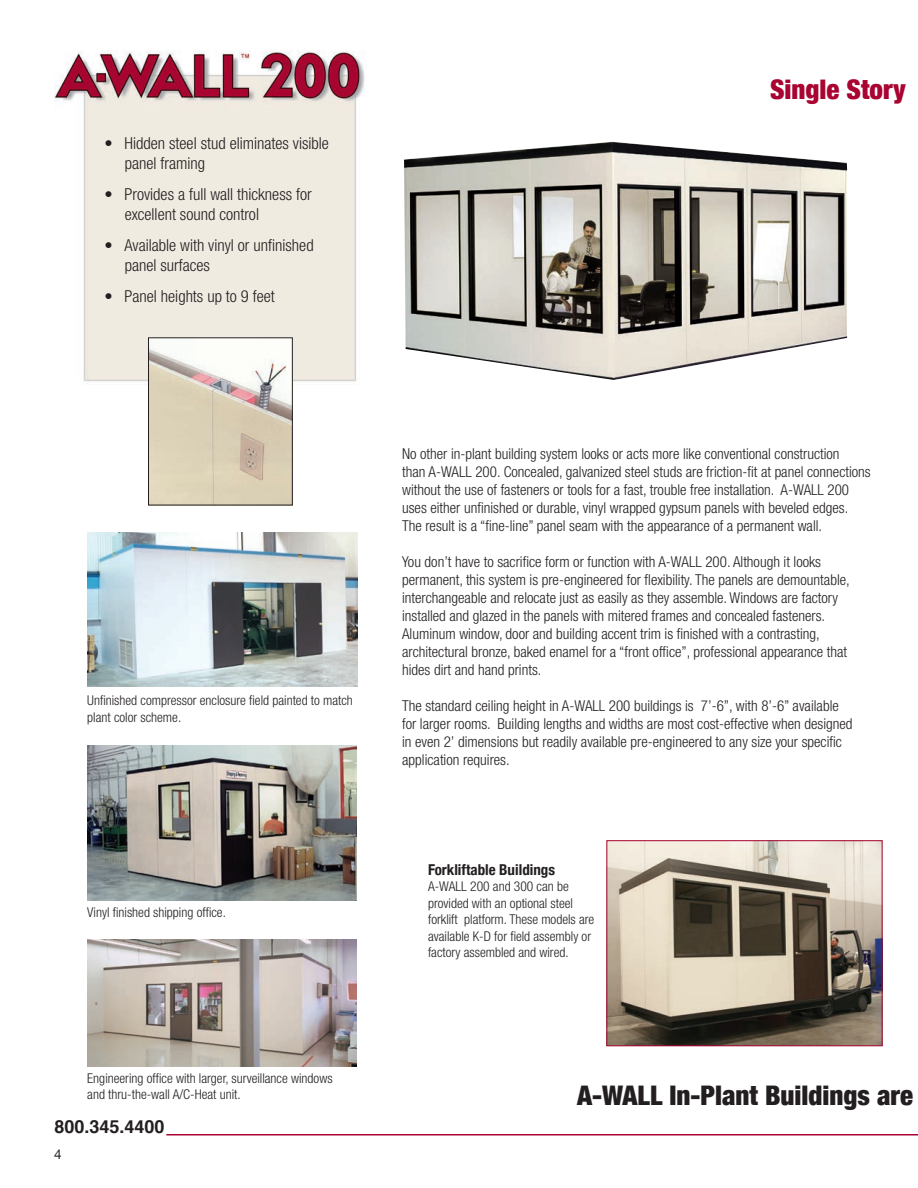
<style>
.page{position:relative;width:918px;height:1188px;background:#fff}
.page>*{position:absolute;margin:0;border:0;box-sizing:border-box;transform-origin:0 0}
.t1{font:900 condensed 27px "Helvetica Neue";color:#231f20}
.t2{font:900 condensed 27px "Helvetica Neue";color:#a90332}
.t3{font:700 18px "Helvetica";color:#231f20}
.t4{font:300 condensed 16.5px/19.5px "Helvetica Neue";color:#231f20}
.t5{font:300 condensed 15px/18px "Helvetica Neue";color:#231f20}
.t6{font:700 condensed 15px "Helvetica Neue";color:#231f20}
.t7{font:300 condensed 13.5px/16.5px "Helvetica Neue";color:#231f20}
.t8{font:13.5px "Helvetica Neue";color:#231f20}
</style>
<div class="page">
<img style="left:55px;top:51px;width:310px;height:331px">
<hr style="left:166px;top:1134px;width:752px;height:2px;background:#a90332">
<img style="left:404px;top:142px;width:443px;height:238px">
<img style="left:150px;top:339px;width:141px;height:164px">
<div style="left:148px;top:337px;width:145px;height:168px;border:1px solid #231f20"></div>
<img style="left:87px;top:532px;width:270px;height:155px">
<img style="left:87px;top:745px;width:270px;height:155px">
<img style="left:87px;top:939px;width:270px;height:128px">
<img style="left:608px;top:842px;width:272px;height:202px">
<div style="left:606px;top:840px;width:276px;height:206px;border:1px solid #a90332"></div>
<p class="t4" style="left:125px;top:134px;width:206px;text-indent:-20px">• Hidden steel stud eliminates visible panel framing</p>
<p class="t4" style="left:125px;top:185px;width:189px;text-indent:-20px">• Provides a full wall thickness for excellent sound control</p>
<p class="t4" style="left:125px;top:236px;width:190px;text-indent:-20px">• Available with vinyl or unfinished panel surfaces</p>
<p class="t4" style="left:104px;top:287px;width:172px">• Panel heights up to 9 feet</p>
<h1 class="t2" style="left:770px;top:67px;width:137px">Single Story</h1>
<p class="t7" style="left:87px;top:692px;width:267px">Unfinished compressor enclosure field painted to match plant color scheme.</p>
<p class="t7" style="left:87px;top:904px;width:140px">Vinyl finished shipping office.</p>
<p class="t7" style="left:87px;top:1070px;width:247px">Engineering office with larger, surveillance windows and thru-the-wall A/C-Heat unit.</p>
<p class="t3" style="left:55px;top:1112px;width:112px">800.345.4400</p>
<p class="t8" style="left:54px;top:1142px;width:9px">4</p>
<p class="t5" style="left:402px;top:445px;width:470px">No other in-plant building system looks or acts more like conventional construction<br>than A-WALL 200. Concealed, galvanized steel studs are friction-fit at panel connections without the use of fasteners or tools for a fast, trouble free installation. A-WALL 200 uses either unfinished or durable, vinyl wrapped gypsum panels with beveled edges.<br>The result is a “fine-line” panel seam with the appearance of a permanent wall.</p>
<p class="t5" style="left:402px;top:553px;width:449px">You don’t have to sacrifice form or function with A-WALL 200. Although it looks permanent, this system is pre-engineered for flexibility. The panels are demountable, interchangeable and relocate just as easily as they assemble. Windows are factory installed and glazed in the panels with mitered frames and concealed fasteners.<br>Aluminum window, door and building accent trim is finished with a contrasting, architectural bronze, baked enamel for a “front office”, professional appearance that hides dirt and hand prints.</p>
<p class="t5" style="left:402px;top:697px;width:452px">The standard ceiling height in A-WALL 200 buildings is 7’-6”, with 8’-6” available for larger rooms. Building lengths and widths are most cost-effective when designed in even 2’ dimensions but readily available pre-engineered to any size your specific application requires.</p>
<p class="t6" style="left:428px;top:857px;width:129px">Forkliftable Buildings</p>
<p class="t7" style="left:428px;top:878px;width:168px">A-WALL 200 and 300 can be provided with an optional steel forklift platform. These models are available K-D for field assembly or factory assembled and wired.</p>
<h1 class="t1" style="left:577px;top:1073px;width:337px">A-WALL In-Plant Buildings are</h1>
</div>
